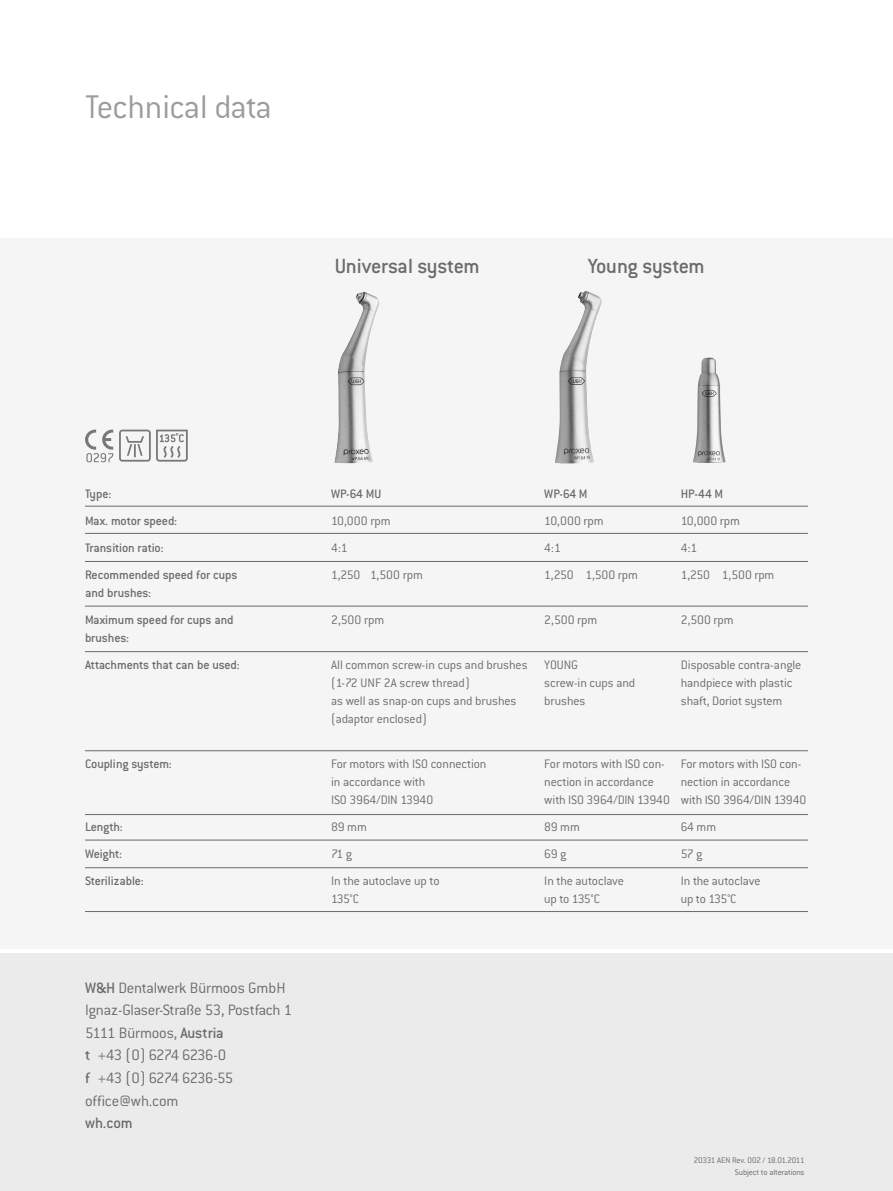
<style>
.page{position:relative;width:893px;height:1191px;background:#fff}
.page>*{position:absolute;margin:0;border:0;box-sizing:border-box;transform-origin:0 0}
.t1{font:300 36px "Conduit ITC";letter-spacing:-.015em;color:#9c9c9c}
.t2{font:500 22.5px "Conduit ITC";letter-spacing:-.015em;color:#6b6b6b}
.t3{font:300 16.5px/22.5px "Conduit ITC";letter-spacing:-.015em;color:#6b6b6b}
.t4{font:500 16.5px "Conduit ITC";color:#6b6b6b}
.t5{font:300 13.5px/18px "Conduit ITC";letter-spacing:-.01em;color:#6b6b6b}
.t6{font:500 13.5px/27px "Conduit ITC";letter-spacing:-.01em;color:#6b6b6b}
.t7{font:300 9px/12px "Conduit ITC";letter-spacing:-.02em;color:#6b6b6b;text-align:right}
.s1{font-weight:500}
</style>
<div class="page">
<div style="left:0;top:238px;width:893px;height:710px;background:#f5f5f5"></div>
<div style="left:0;top:952px;width:893px;height:239px;background:#ebebeb"></div>
<img style="left:693px;top:357px;width:33px;height:106px">
<img style="left:334px;top:292px;width:45px;height:171px">
<img style="left:555px;top:291px;width:47px;height:172px">
<hr style="left:85px;top:506px;width:723px;height:1px;background:#6b6b6b">
<hr style="left:85px;top:533px;width:723px;height:1px;background:#6b6b6b">
<hr style="left:85px;top:561px;width:723px;height:1px;background:#6b6b6b">
<hr style="left:85px;top:606px;width:723px;height:1px;background:#6b6b6b">
<hr style="left:85px;top:651px;width:723px;height:1px;background:#6b6b6b">
<hr style="left:85px;top:750px;width:723px;height:1px;background:#6b6b6b">
<hr style="left:85px;top:814px;width:723px;height:1px;background:#6b6b6b">
<hr style="left:85px;top:839px;width:723px;height:1px;background:#6b6b6b">
<hr style="left:85px;top:867px;width:723px;height:1px;background:#6b6b6b">
<hr style="left:85px;top:911px;width:723px;height:1px;background:#6b6b6b">
<svg style="left:85px;top:429px;width:28px;height:33px"></svg>
<svg style="left:119px;top:429px;width:69px;height:32px"></svg>
<h1 class="t1" style="left:85px;top:96px;width:188px">Technical data</h1>
<h2 class="t2" style="left:335px;top:259px;width:146px">Universal system</h2>
<h2 class="t2" style="left:588px;top:259px;width:119px">Young system</h2>
<p class="t6" style="left:85px;top:482px;width:154px">Type:<br>Max. motor speed:<br>Transition ratio:<br>Recommended speed for cups</p>
<p class="t6" style="left:85px;top:581px;width:150px">and brushes:<br>Maximum speed for cups and</p>
<p class="t6" style="left:85px;top:626px;width:156px">brushes:<br>Attachments that can be used:</p>
<p class="t6" style="left:85px;top:752px;width:88px">Coupling system:</p>
<p class="t6" style="left:85px;top:815px;width:60px">Length:<br>Weight:<br>Sterilizable:</p>
<p class="t3" style="left:85px;top:978px;width:209px"><span class="s1">W&amp;H</span> Dentalwerk Bürmoos GmbH<br>Ignaz-Glaser-Straße 53, Postfach 1<br>5111 Bürmoos, <span class="s1">Austria<br>t</span> +43 (0) 6274 6236-0<br><span class="s1">f</span> +43 (0) 6274 6236-55 office@wh.com</p>
<p class="t4" style="left:85px;top:1117px;width:49px">wh.com</p>
<p class="t6" style="left:331px;top:482px;width:52px">WP-64 MU</p>
<p class="t5" style="left:331px;top:509px;width:93px;line-height:27px">10,000 rpm<br>4:1<br>1,250 1,500 rpm</p>
<p class="t5" style="left:331px;top:612px;width:55px">2,500 rpm</p>
<p class="t5" style="left:331px;top:657px;width:198px">All common screw-in cups and brushes (1-72 UNF 2A screw thread)<br>as well as snap-on cups and brushes (adaptor enclosed)</p>
<p class="t5" style="left:331px;top:756px;width:157px">For motors with ISO connection in accordance with<br>ISO 3964/DIN 13940</p>
<p class="t5" style="left:331px;top:815px;width:110px;line-height:27px">89 mm<br>71 g<br>In the autoclave up to</p>
<p class="t5" style="left:331px;top:891px;width:30px">135°C</p>
<p class="t6" style="left:544px;top:482px;width:45px">WP-64 M</p>
<p class="t5" style="left:544px;top:509px;width:95px;line-height:27px">10,000 rpm<br>4:1<br>1,250 1,500 rpm</p>
<p class="t5" style="left:544px;top:612px;width:54px">2,500 rpm</p>
<p class="t5" style="left:544px;top:657px;width:93px">YOUNG<br>screw-in cups and brushes</p>
<p class="t6" style="left:681px;top:482px;width:44px">HP-44 M</p>
<p class="t5" style="left:681px;top:509px;width:95px;line-height:27px">10,000 rpm<br>4:1<br>1,250 1,500 rpm</p>
<p class="t5" style="left:681px;top:612px;width:54px">2,500 rpm</p>
<p class="t5" style="left:681px;top:657px;width:122px">Disposable contra-angle handpiece with plastic shaft, Doriot system</p>
<p class="t5" style="left:544px;top:756px;width:127px">For motors with ISO con&shy;nection in accordance with ISO 3964/DIN 13940</p>
<p class="t5" style="left:544px;top:815px;width:81px;line-height:27px">89 mm<br>69 g<br>In the autoclave</p>
<p class="t5" style="left:544px;top:891px;width:57px">up to 135°C</p>
<p class="t5" style="left:681px;top:756px;width:127px">For motors with ISO con&shy;nection in accordance with ISO 3964/DIN 13940</p>
<p class="t5" style="left:681px;top:815px;width:81px;line-height:27px">64 mm<br>57 g<br>In the autoclave</p>
<p class="t5" style="left:681px;top:891px;width:57px">up to 135°C</p>
<p class="t7" style="left:694px;top:1154px;width:112px">20331 AEN Rev. 002 / 18.01.2011<br>Subject to alterations</p>
</div>
